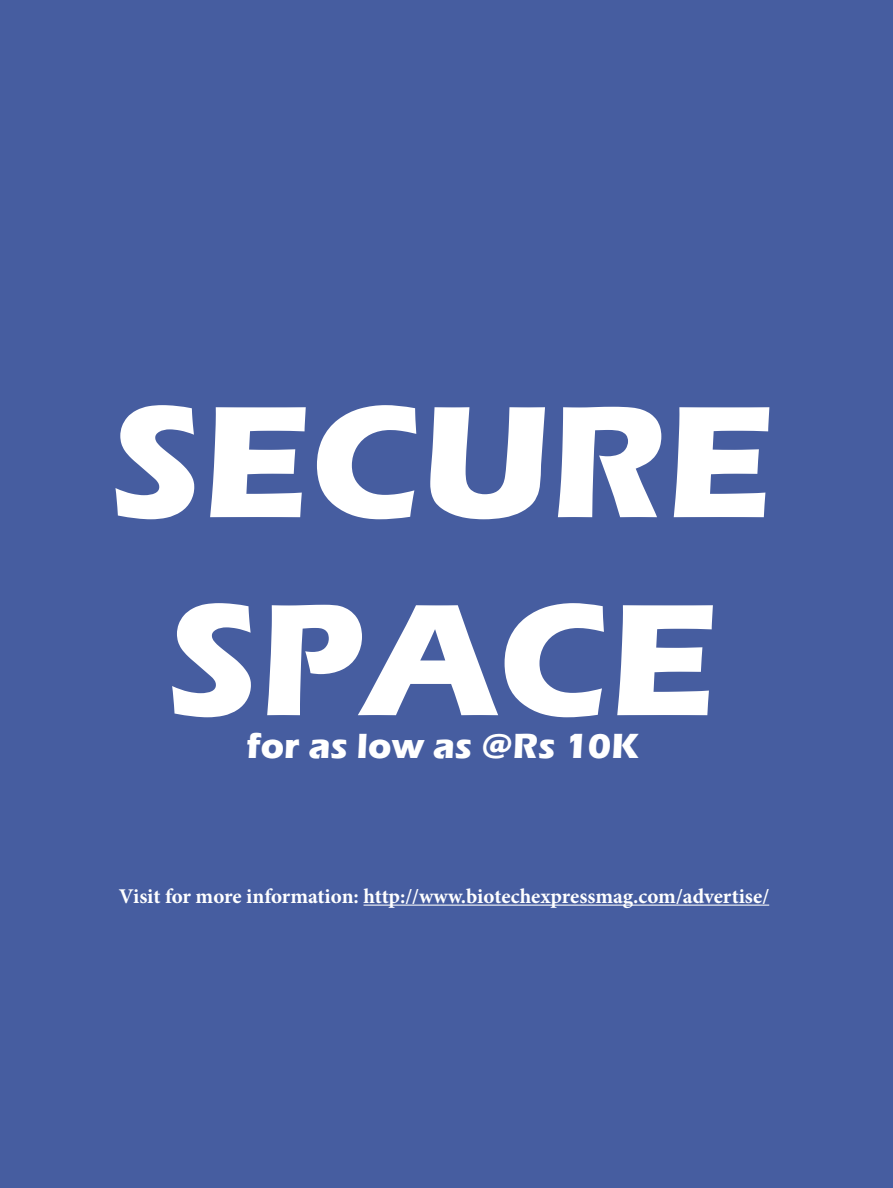
<style>
.page{position:relative;width:893px;height:1188px;background:#fff}
.page>*{position:absolute;margin:0;border:0;box-sizing:border-box;transform-origin:0 0}
.t1{font:700 165px/198px "Eras ITC";color:#fff;text-align:center}
.t2{font:700 36px "Eras ITC";color:#fff}
.t3{font:700 21px "Minion Pro";letter-spacing:-.005em;color:#fff}
</style>
<div class="page">
<div style="left:0;top:0;width:892px;height:1188px;background:#465da0"></div>
<hr style="left:363px;top:905px;width:405px;height:1px;background:#fff">
<h1 class="t1" style="left:111px;top:364px;width:665px">SECURE<br>SPACE</h1>
<h2 class="t2" style="left:246px;top:726px;width:394px">for as low as @Rs 10K</h2>
<p class="t3" style="left:119px;top:882px;width:651px">Visit for more information: http://www.biotechexpressmag.com/advertise/</p>
</div>
